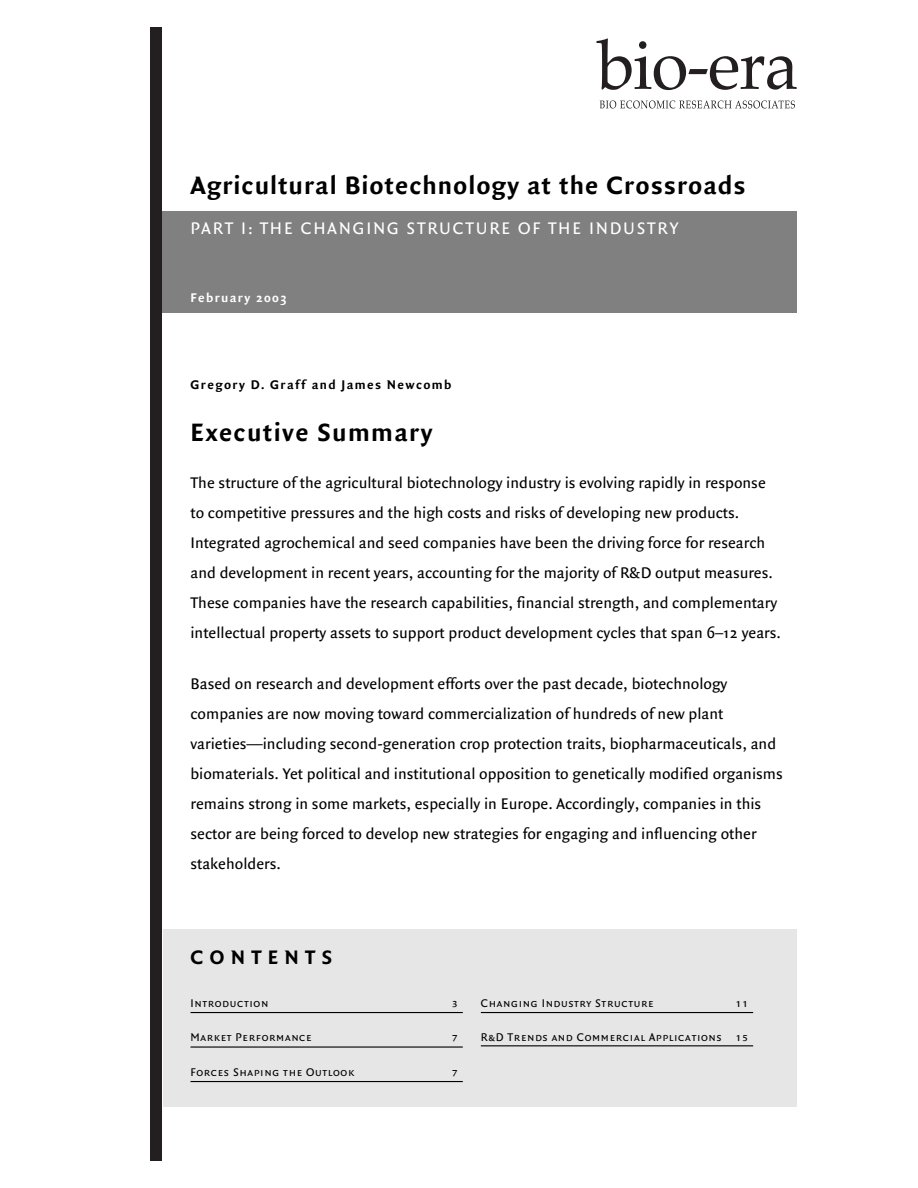
<style>
.page{position:relative;width:918px;height:1188px;background:#fff}
.page>*{position:absolute;margin:0;border:0;box-sizing:border-box;transform-origin:0 0}
.t1{font:700 27px "Quadraat Sans";letter-spacing:.035em;color:#000}
.t2{font:700 21px "Quadraat Sans";letter-spacing:.3em;color:#000}
.t3{font:18px "Quadraat Sans Small Caps";letter-spacing:.1em;color:#fff}
.t4{font:16.5px/30px "Quadraat Sans";color:#000}
.t5{font:700 13.5px "Quadraat Sans";letter-spacing:.1em;color:#000}
.t6{font:700 13.5px "Quadraat Sans";letter-spacing:.1em;color:#fff}
.t7{font:12px "Quadraat Sans Small Caps";letter-spacing:.05em;color:#000}
</style>
<div class="page">
<div style="left:151px;top:27px;width:11px;height:1134px;background:#231f20"></div>
<div style="left:162px;top:211px;width:634px;height:101px;background:#808080"></div>
<div style="left:163px;top:930px;width:634px;height:177px;background:#e6e6e6"></div>
<hr style="left:190px;top:1012px;width:273px;height:1px;background:#000">
<hr style="left:190px;top:1046px;width:273px;height:2px;background:#000">
<hr style="left:190px;top:1081px;width:273px;height:1px;background:#000">
<hr style="left:481px;top:1012px;width:272px;height:1px;background:#000">
<hr style="left:481px;top:1045px;width:272px;height:1px;background:#000">
<svg style="left:597px;top:38px;width:200px;height:52px"></svg>
<svg style="left:600px;top:100px;width:195px;height:9px"></svg>
<h1 class="t1" style="left:190px;top:175px;width:557px">Agricultural Biotechnology at the Crossroads</h1>
<p class="t3" style="left:190px;top:217px;width:489px">PART I: THE CHANGING STRUCTURE OF THE INDUSTRY</p>
<p class="t6" style="left:190px;top:293px;width:98px">February 2003</p>
<p class="t5" style="left:190px;top:380px;width:263px">Gregory D. Graff and James Newcomb</p>
<h1 class="t1" style="left:190px;top:423px;width:244px">Executive Summary</h1>
<p class="t4" style="left:190px;top:468px;width:592px">The structure of the agricultural biotechnology industry is evolving rapidly in response to competitive pressures and the high costs and risks of developing new products.<br>Integrated agrochemical and seed companies have been the driving force for research and development in recent years, accounting for the majority of R&amp;D output measures.<br>These companies have the research capabilities, financial strength, and complementary intellectual property assets to support product development cycles that span 6–12 years.</p>
<p class="t4" style="left:190px;top:670px;width:594px">Based on research and development efforts over the past decade, biotechnology companies are now moving toward commercialization of hundreds of new plant varieties—including second-generation crop protection traits, biopharmaceuticals, and biomaterials. Yet political and institutional opposition to genetically modified organisms remains strong in some markets, especially in Europe. Accordingly, companies in this sector are being forced to develop new strategies for engaging and influencing other stakeholders.</p>
<p class="t2" style="left:190px;top:950px;width:143px">CONTENTS</p>
<p class="t7" style="left:190px;top:996px;width:79px">Introduction</p>
<p class="t7" style="left:452px;top:996px;width:7px">3</p>
<p class="t7" style="left:190px;top:1030px;width:123px">Market Performance</p>
<p class="t7" style="left:452px;top:1030px;width:7px">7</p>
<p class="t7" style="left:190px;top:1065px;width:165px">Forces Shaping the Outlook</p>
<p class="t7" style="left:452px;top:1065px;width:7px">7</p>
<p class="t7" style="left:481px;top:996px;width:174px">Changing Industry Structure</p>
<p class="t7" style="left:736px;top:996px;width:14px">11</p>
<p class="t7" style="left:481px;top:1030px;width:269px">R&amp;D Trends and Commercial Applications 15</p>
</div>
